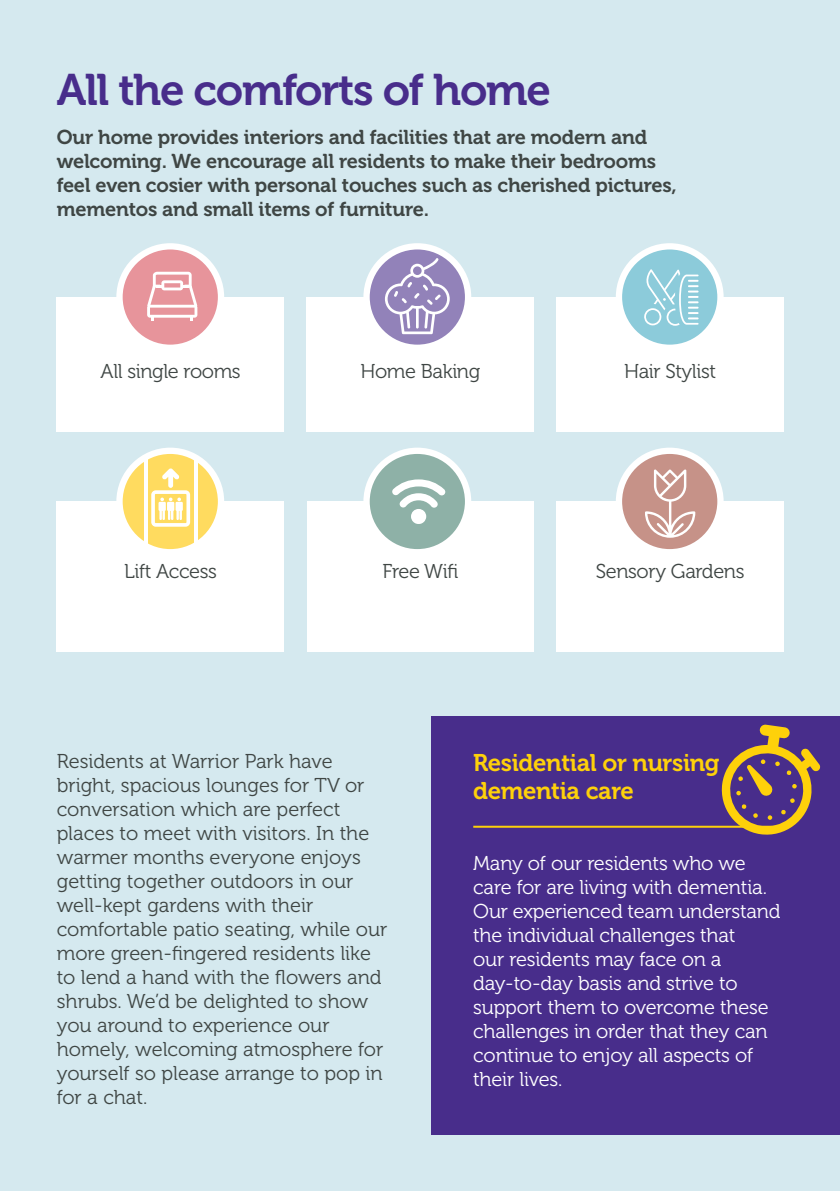
<style>
.page{position:relative;width:840px;height:1191px;background:#fff}
.page>*{position:absolute;margin:0;border:0;box-sizing:border-box;transform-origin:0 0}
.t1{font:44px "Museo 700";letter-spacing:-.03em;color:#482d8b}
.t2{font:24px/28.8px "Museo 700";letter-spacing:-.015em;color:#fed10a}
.t3{font:20px/24px "Museo 300";color:#3f4644}
.t4{font:20px/24px "Museo 300";letter-spacing:-.01em;color:#fff}
.t5{font:20px/24px "Museo 700";letter-spacing:-.01em;color:#3f4644}
.t6{font:20px "Museo 300";letter-spacing:-.02em;color:#3f4644}
</style>
<div class="page">
<div style="left:0;top:0;width:839px;height:1191px;background:#d5e9ef"></div>
<div style="left:57px;top:297px;width:226px;height:134px;background:#fff"></div>
<div style="left:306px;top:297px;width:227px;height:134px;background:#fff"></div>
<div style="left:556px;top:297px;width:226px;height:134px;background:#fff"></div>
<svg style="left:119px;top:246px;width:102px;height:102px;fill:#e7949b"></svg>
<div style="left:116px;top:243px;width:108px;height:108px;border:6px solid #fff;border-radius:50%"></div>
<svg style="left:366px;top:246px;width:102px;height:102px;fill:#9282b9"></svg>
<div style="left:363px;top:243px;width:108px;height:108px;border:6px solid #fff;border-radius:50%"></div>
<svg style="left:618px;top:246px;width:102px;height:102px;fill:#8ccbda"></svg>
<div style="left:615px;top:243px;width:108px;height:108px;border:6px solid #fff;border-radius:50%"></div>
<div style="left:57px;top:501px;width:226px;height:151px;background:#fff"></div>
<div style="left:307px;top:501px;width:226px;height:151px;background:#fff"></div>
<div style="left:556px;top:501px;width:226px;height:151px;background:#fff"></div>
<svg style="left:119px;top:451px;width:102px;height:101px;fill:#ffdb5f"></svg>
<div style="left:116px;top:447px;width:108px;height:108px;border:6px solid #fff;border-radius:50%"></div>
<div style="left:366px;top:451px;width:102px;height:101px;background:#8eb1a7;border-radius:50%"></div>
<div style="left:363px;top:447px;width:108px;height:108px;border:6px solid #fff;border-radius:50%"></div>
<svg style="left:618px;top:451px;width:102px;height:101px;fill:#c69288"></svg>
<div style="left:615px;top:447px;width:108px;height:108px;border:6px solid #fff;border-radius:50%"></div>
<svg style="left:392px;top:479px;width:53px;height:45px"></svg>
<div style="left:431px;top:716px;width:408px;height:418px;background:#482d8b"></div>
<svg style="left:718px;top:724px;width:102px;height:111px"></svg>
<hr style="left:473px;top:825px;width:309px;height:2px;background:#fed10a">
<svg style="left:643px;top:269px;width:55px;height:57px"></svg>
<svg style="left:384px;top:258px;width:65px;height:76px"></svg>
<hr style="left:144px;top:457px;width:3px;height:89px;background:#fff">
<hr style="left:194px;top:457px;width:3px;height:89px;background:#fff">
<svg style="left:151px;top:468px;width:39px;height:59px"></svg>
<svg style="left:147px;top:272px;width:50px;height:48px"></svg>
<svg style="left:644px;top:469px;width:51px;height:69px"></svg>
<h1 class="t1" style="left:57px;top:65px;width:495px">All the comforts of home</h1>
<p class="t5" style="left:57px;top:125px;width:621px">Our home provides interiors and facilities that are modern and welcoming. We encourage all residents to make their bedrooms feel even cosier with personal touches such as cherished pictures, mementos and small items of furniture.</p>
<p class="t6" style="left:101px;top:360px;width:141px">All single rooms</p>
<p class="t6" style="left:360px;top:360px;width:121px">Home Baking</p>
<p class="t6" style="left:623px;top:360px;width:93px">Hair Stylist</p>
<p class="t6" style="left:124px;top:561px;width:94px">Lift Access</p>
<p class="t3" style="left:382px;top:560px;width:77px">Free Wifi</p>
<p class="t6" style="left:595px;top:561px;width:150px">Sensory Gardens</p>
<p class="t3" style="left:57px;top:749px;width:332px">Residents at Warrior Park have bright, spacious lounges for TV or conversation which are perfect places to meet with visitors. In the warmer months everyone enjoys getting together outdoors in our well-kept gardens with their comfortable patio seating, while our more green-fingered residents like to lend a hand with the flowers and shrubs. We’d be delighted to show you around to experience our homely, welcoming atmosphere for yourself so please arrange to pop in for a chat.</p>
<p class="t2" style="left:473px;top:748px;width:248px">Residential or nursing dementia care</p>
<p class="t4" style="left:473px;top:851px;width:309px">Many of our residents who we care for are living with dementia.<br>Our experienced team understand the individual challenges that<br>our residents may face on a day-to-day basis and strive to support them to overcome these challenges in order that they can continue to enjoy all aspects of their lives.</p>
</div>
